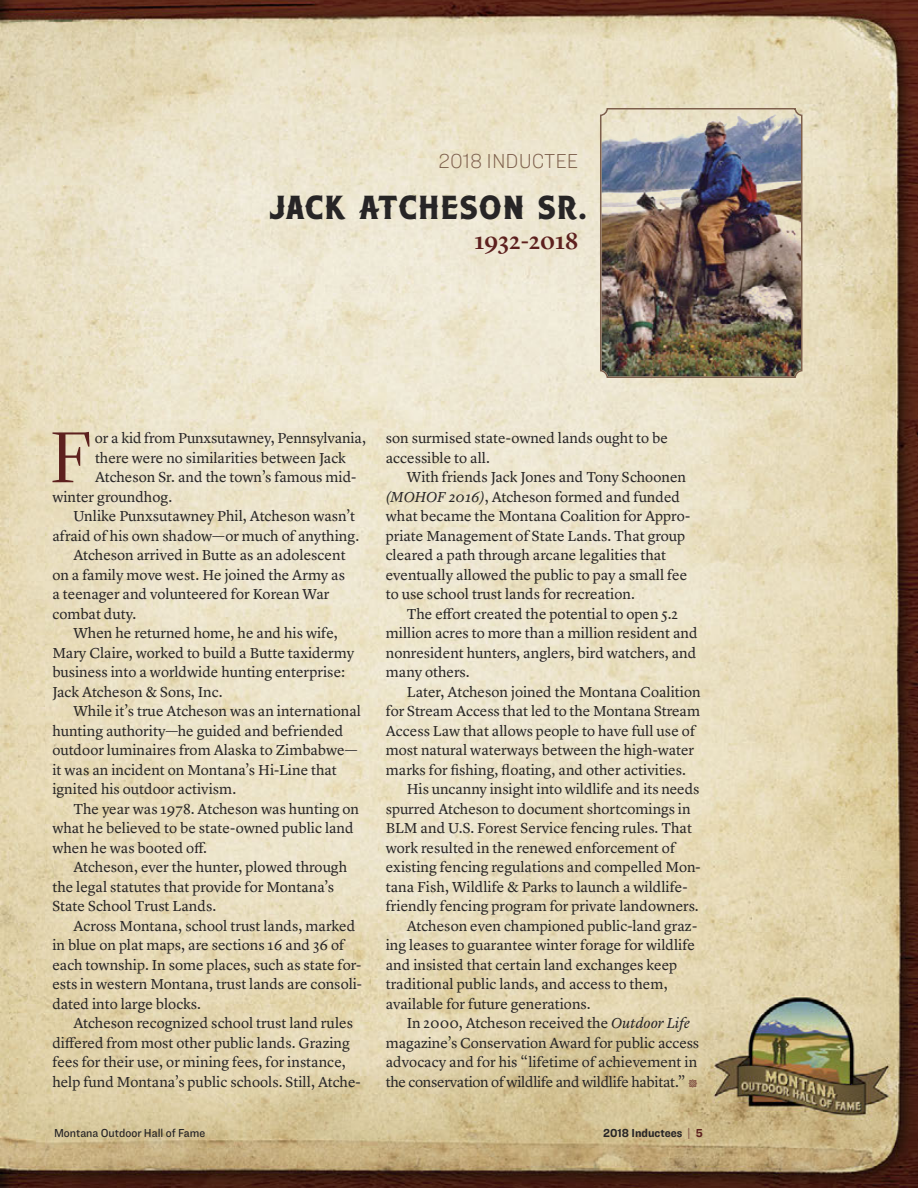
<style>
.page{position:relative;width:918px;height:1188px;background:#fff}
.page>*{position:absolute;margin:0;border:0;box-sizing:border-box;transform-origin:0 0}
.t1{font:300 75px "Lyon Display";color:#5d201e}
.t2{font:33px "LHF Hensler 2 Spurs";letter-spacing:.06em;color:#272526}
.t3{font:500 24px "Lyon Display";color:#5d201e}
.t4{font:100 21px "Ringside Narrow";color:#7d5f4c}
.t5{font:15px/19.5px "Lyon Text";color:#272526}
.t6{font:500 12px "Ringside Narrow";color:#272526}
.t7{font:700 12px "Ringside Narrow";color:#272526}
.s1{font-style:italic}
.s2{font-family:"Type Embellishments One Let Plain";font-size:13.5px;color:#5d201e}
.s3{font-weight:100;color:#5d201e}
.s4{color:#5d201e}
</style>
<div class="page">
<img style="left:0;top:0;width:918px;height:1188px">
<img style="left:600px;top:108px;width:202px;height:270px">
<p class="t4" style="left:439px;top:151px;width:141px">2018 INDUCTEE</p>
<p class="t2" style="left:269px;top:196px;width:319px">JACK ATCHESON SR.</p>
<p class="t3" style="left:474px;top:223px;width:105px">1932-2018</p>
<p class="t1" style="left:51px;top:403px;width:42px">F</p>
<p class="t5" style="left:95px;top:430px;width:273px">or a kid from Punxsutawney, Pennsylvania,</p>
<p class="t5" style="left:95px;top:449px;width:252px">there were no similarities between Jack</p>
<p class="t5" style="left:95px;top:469px;width:263px">Atcheson Sr. and the town’s famous mid-</p>
<p class="t5" style="left:52px;top:488px;width:121px">winter groundhog.</p>
<p class="t5" style="left:52px;top:508px;width:308px;text-align:right">Unlike Punxsutawney Phil, Atcheson wasn’t afraid of his own shadow—or much of anything.</p>
<p class="t5" style="left:52px;top:547px;width:295px;text-indent:21px">Atcheson arrived in Butte as an adolescent on a family move west. He joined the Army as a teenager and volunteered for Korean War combat duty.</p>
<p class="t5" style="left:52px;top:625px;width:303px;text-indent:21px">When he returned home, he and his wife, Mary Claire, worked to build a Butte taxidermy business into a worldwide hunting enterprise:<br>Jack Atcheson &amp; Sons, Inc.</p>
<p class="t5" style="left:52px;top:703px;width:310px;text-indent:21px">While it’s true Atcheson was an international hunting authority—he guided and befriended outdoor luminaires from Alaska to Zimbabwe— it was an incident on Montana’s Hi-Line that ignited his outdoor activism.</p>
<p class="t5" style="left:52px;top:800px;width:308px;text-indent:21px">The year was 1978. Atcheson was hunting on what he believed to be state-owned public land when he was booted off.</p>
<p class="t5" style="left:52px;top:859px;width:296px;text-indent:21px">Atcheson, ever the hunter, plowed through the legal statutes that provide for Montana’s<br>State School Trust Lands.</p>
<p class="t5" style="left:52px;top:917px;width:311px;text-indent:21px">Across Montana, school trust lands, marked in blue on plat maps, are sections 16 and 36 of each township. In some places, such as state for&shy;ests in western Montana, trust lands are consoli&shy;dated into large blocks.</p>
<p class="t5" style="left:52px;top:1015px;width:310px;text-indent:21px">Atcheson recognized school trust land rules differed from most other public lands. Grazing fees for their use, or mining fees, for instance, help fund Montana’s public schools. Still, Atche-</p>
<p class="t5" style="left:386px;top:430px;width:284px">son surmised state-owned lands ought to be accessible to all.</p>
<p class="t5" style="left:386px;top:469px;width:306px;text-indent:21px">With friends Jack Jones and Tony Schoonen <span class="s1">(MOHOF 2016)</span>, Atcheson formed and funded what became the Montana Coalition for Appro&shy;priate Management of State Lands. That group cleared a path through arcane legalities that eventually allowed the public to pay a small fee to use school trust lands for recreation.</p>
<p class="t5" style="left:386px;top:605px;width:313px;text-indent:21px">The effort created the potential to open 5.2 million acres to more than a million resident and nonresident hunters, anglers, bird watchers, and many others.</p>
<p class="t5" style="left:386px;top:683px;width:316px;text-indent:21px">Later, Atcheson joined the Montana Coalition for Stream Access that led to the Montana Stream Access Law that allows people to have full use of most natural waterways between the high-water marks for fishing, floating, and other activities.</p>
<p class="t5" style="left:386px;top:781px;width:316px;text-indent:21px">His uncanny insight into wildlife and its needs spurred Atcheson to document shortcomings in BLM and U.S. Forest Service fencing rules. That work resulted in the renewed enforcement of existing fencing regulations and compelled Mon&shy;tana Fish, Wildlife &amp; Parks to launch a wildlife&shy;friendly fencing program for private landowners.</p>
<p class="t5" style="left:386px;top:917px;width:313px;text-indent:21px">Atcheson even championed public-land graz&shy;ing leases to guarantee winter forage for wildlife and insisted that certain land exchanges keep traditional public lands, and access to them, available for future generations.</p>
<p class="t5" style="left:386px;top:1015px;width:315px;text-indent:21px">In 2000, Atcheson received the <span class="s1">Outdoor Life </span>magazine’s Conservation Award for public access advocacy and for his “lifetime of achievement in the conservation of wildlife and wildlife habitat.” <span class="s2">#</span></p>
<p class="t6" style="left:54px;top:1126px;width:153px">Montana Outdoor Hall of Fame</p>
<p class="t7" style="left:603px;top:1126px;width:101px">2018 Inductees <span class="s3">|</span> <span class="s4">5</span></p>
</div>
